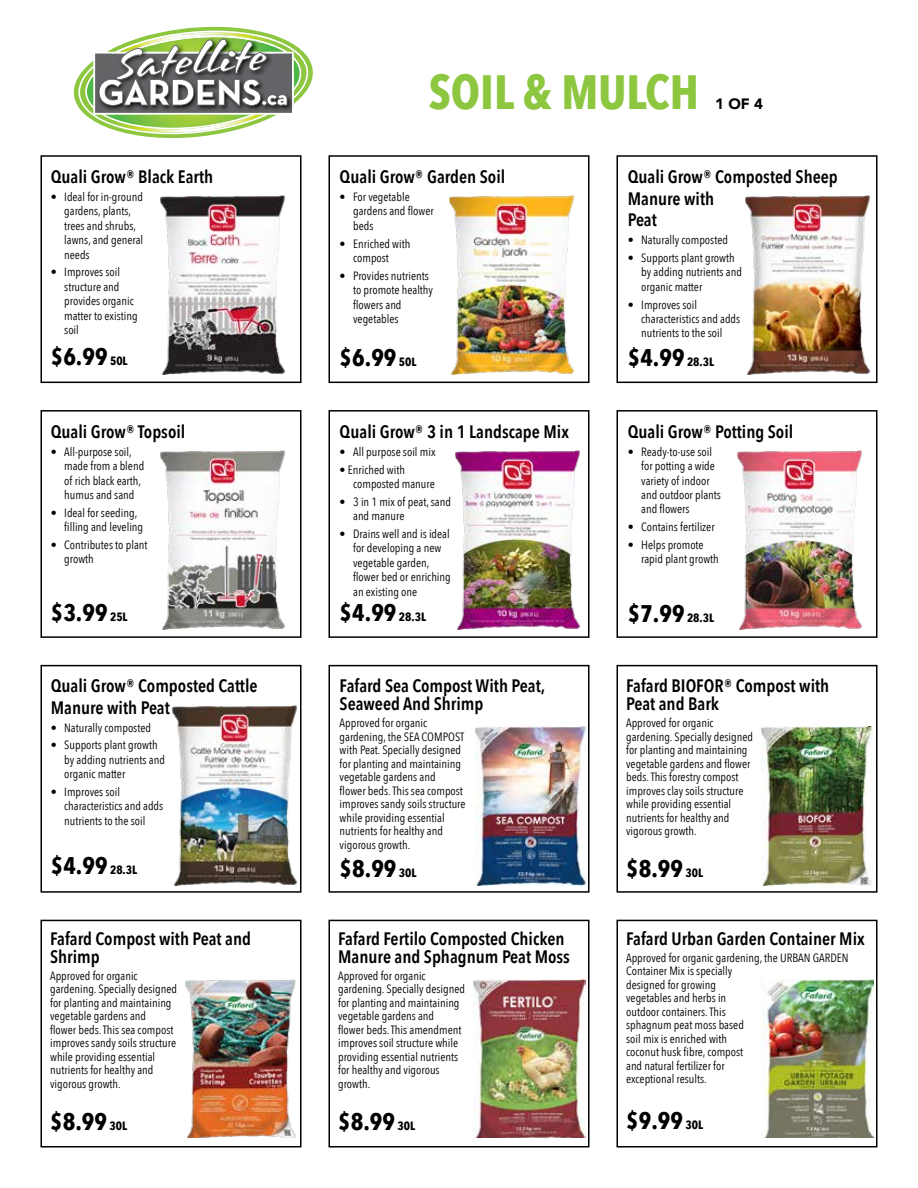
<style>
.page{position:relative;width:918px;height:1188px;background:#fff}
.page>*{position:absolute;margin:0;border:0;box-sizing:border-box;transform-origin:0 0}
.t1{font:700 48px "Avenir Next Condensed";color:#8dc63f}
.t2{font:700 24px "Avenir Next Condensed";color:#000}
.t3{font:600 18px/18px "Avenir Next Condensed";color:#000}
.t4{font:900 15px "Avenir";color:#000}
.t5{font:12px/13.5px "Avenir Next Condensed";color:#000}
.s1{font-size:12px}
</style>
<div class="page">
<svg style="left:73px;top:26px;width:240px;height:112px"></svg>
<div style="left:40px;top:155px;width:262px;height:228px;border:2px solid #000"></div>
<div style="left:40px;top:410px;width:262px;height:228px;border:2px solid #000"></div>
<div style="left:40px;top:665px;width:262px;height:228px;border:2px solid #000"></div>
<div style="left:40px;top:920px;width:262px;height:228px;border:2px solid #000"></div>
<div style="left:328px;top:155px;width:262px;height:228px;border:2px solid #000"></div>
<div style="left:328px;top:410px;width:262px;height:228px;border:2px solid #000"></div>
<div style="left:328px;top:665px;width:262px;height:228px;border:2px solid #000"></div>
<div style="left:328px;top:920px;width:262px;height:228px;border:2px solid #000"></div>
<div style="left:616px;top:155px;width:262px;height:228px;border:2px solid #000"></div>
<div style="left:616px;top:410px;width:262px;height:228px;border:2px solid #000"></div>
<div style="left:616px;top:665px;width:262px;height:228px;border:2px solid #000"></div>
<div style="left:616px;top:920px;width:262px;height:228px;border:2px solid #000"></div>
<img style="left:161px;top:195px;width:125px;height:180px">
<img style="left:161px;top:450px;width:124px;height:180px">
<img style="left:173px;top:706px;width:125px;height:179px">
<img style="left:450px;top:195px;width:124px;height:180px">
<img style="left:456px;top:450px;width:125px;height:180px">
<img style="left:475px;top:727px;width:112px;height:158px">
<img style="left:762px;top:727px;width:112px;height:158px">
<img style="left:762px;top:979px;width:112px;height:159px">
<img style="left:474px;top:979px;width:112px;height:159px">
<img style="left:186px;top:979px;width:110px;height:159px">
<img style="left:746px;top:195px;width:125px;height:180px">
<img style="left:738px;top:450px;width:124px;height:180px">
<h3 class="t3" style="left:51px;top:167px;width:164px">Quali Grow® Black Earth</h3>
<p class="t5" style="left:64px;top:189px;width:80px;line-height:14.4px;text-indent:-14px">• Ideal for in-ground gardens, plants, trees and shrubs, lawns, and general needs</p>
<p class="t5" style="left:64px;top:264px;width:75px;line-height:14.4px;text-indent:-14px">• Improves soil structure and provides organic matter to existing soil</p>
<h2 class="t2" style="left:51px;top:342px;width:78px">$6.99 <span class="s1">50L</span></h2>
<h3 class="t3" style="left:51px;top:422px;width:136px">Quali Grow® Topsoil</h3>
<p class="t5" style="left:64px;top:444px;width:82px;line-height:14.4px;text-indent:-14px">• All-purpose soil, made from a blend of rich black earth, humus and sand</p>
<p class="t5" style="left:64px;top:505px;width:80px;line-height:14.4px;text-indent:-14px">• Ideal for seeding, filling and leveling</p>
<p class="t5" style="left:64px;top:537px;width:85px;line-height:14.4px;text-indent:-14px">• Contributes to plant growth</p>
<h2 class="t2" style="left:51px;top:598px;width:78px">$3.99 <span class="s1">25L</span></h2>
<h3 class="t3" style="left:51px;top:675px;width:208px;line-height:21.6px">Quali Grow® Composted Cattle<br>Manure with Peat</h3>
<p class="t5" style="left:51px;top:720px;width:102px">• Naturally composted</p>
<p class="t5" style="left:64px;top:737px;width:102px;line-height:14.4px;text-indent:-14px">• Supports plant growth by adding nutrients and organic matter</p>
<p class="t5" style="left:64px;top:784px;width:101px;line-height:14.4px;text-indent:-14px">• Improves soil characteristics and adds nutrients to the soil</p>
<h2 class="t2" style="left:51px;top:851px;width:88px">$4.99 <span class="s1">28.3L</span></h2>
<h3 class="t3" style="left:50px;top:929px;width:202px">Fafard Compost with Peat and<br>Shrimp</h3>
<p class="t5" style="left:50px;top:968px;width:128px">Approved for organic gardening. Specially designed for planting and maintaining vegetable gardens and<br>flower beds. This sea compost improves sandy soils structure while providing essential nutrients for healthy and vigorous growth.</p>
<h2 class="t2" style="left:50px;top:1107px;width:78px">$8.99 <span class="s1">30L</span></h2>
<h1 class="t1" style="left:429px;top:63px;width:272px">SOIL &amp; MULCH</h1>
<p class="t4" style="left:715px;top:91px;width:50px">1 OF 4</p>
<h3 class="t3" style="left:340px;top:167px;width:167px">Quali Grow® Garden Soil</h3>
<p class="t5" style="left:353px;top:189px;width:82px;line-height:14.4px;text-indent:-14px">• For vegetable gardens and flower beds</p>
<p class="t5" style="left:353px;top:236px;width:59px;line-height:14.4px;text-indent:-14px">• Enriched with compost</p>
<p class="t5" style="left:353px;top:268px;width:81px;line-height:14.4px;text-indent:-14px">• Provides nutrients to promote healthy flowers and vegetables</p>
<h2 class="t2" style="left:340px;top:343px;width:78px">$6.99 <span class="s1">50L</span></h2>
<h3 class="t3" style="left:340px;top:422px;width:231px">Quali Grow® 3 in 1 Landscape Mix</h3>
<p class="t5" style="left:340px;top:444px;width:97px">• All purpose soil mix</p>
<p class="t5" style="left:353px;top:462px;width:83px;line-height:14.4px;text-indent:-14px">• Enriched with composted manure</p>
<p class="t5" style="left:353px;top:494px;width:99px;line-height:14.4px;text-indent:-14px">• 3 in 1 mix of peat, sand and manure</p>
<p class="t5" style="left:353px;top:526px;width:99px;line-height:14.4px;text-indent:-14px">• Drains well and is ideal for developing a new vegetable garden, flower bed or enriching an existing one</p>
<h2 class="t2" style="left:340px;top:598px;width:88px">$4.99 <span class="s1">28.3L</span></h2>
<h3 class="t3" style="left:340px;top:676px;width:207px">Fafard Sea Compost With Peat,<br>Seaweed And Shrimp</h3>
<p class="t5" style="left:340px;top:716px;width:127px">Approved for organic gardening, the SEA COMPOST with Peat. Specially designed for planting and maintaining vegetable gardens and<br>flower beds. This sea compost improves sandy soils structure while providing essential nutrients for healthy and vigorous growth.</p>
<h2 class="t2" style="left:340px;top:854px;width:78px">$8.99 <span class="s1">30L</span></h2>
<h3 class="t3" style="left:338px;top:929px;width:233px">Fafard Fertilo Composted Chicken<br>Manure and Sphagnum Peat Moss</h3>
<p class="t5" style="left:338px;top:968px;width:128px">Approved for organic gardening. Specially designed for planting and maintaining vegetable gardens and<br>flower beds. This amendment improves soil structure while providing essential nutrients for healthy and vigorous growth.</p>
<h2 class="t2" style="left:338px;top:1107px;width:78px">$8.99 <span class="s1">30L</span></h2>
<h3 class="t3" style="left:628px;top:166px;width:212px;line-height:21.6px">Quali Grow® Composted Sheep<br>Manure with<br>Peat</h3>
<p class="t5" style="left:628px;top:233px;width:102px">• Naturally composted</p>
<p class="t5" style="left:641px;top:250px;width:102px;line-height:14.4px;text-indent:-14px">• Supports plant growth by adding nutrients and organic matter</p>
<p class="t5" style="left:641px;top:297px;width:101px;line-height:14.4px;text-indent:-14px">• Improves soil characteristics and adds nutrients to the soil</p>
<h2 class="t2" style="left:628px;top:343px;width:88px">$4.99 <span class="s1">28.3L</span></h2>
<h3 class="t3" style="left:628px;top:422px;width:167px">Quali Grow® Potting Soil</h3>
<p class="t5" style="left:641px;top:444px;width:81px;line-height:14.4px;text-indent:-14px">• Ready-to-use soil for potting a wide variety of indoor and outdoor plants and flowers</p>
<p class="t5" style="left:628px;top:520px;width:88px">• Contains fertilizer</p>
<p class="t5" style="left:641px;top:537px;width:79px;line-height:14.4px;text-indent:-14px">• Helps promote rapid plant growth</p>
<h2 class="t2" style="left:628px;top:599px;width:88px">$7.99 <span class="s1">28.3L</span></h2>
<h3 class="t3" style="left:626px;top:676px;width:205px">Fafard BIOFOR® Compost with<br>Peat and Bark</h3>
<p class="t5" style="left:626px;top:716px;width:128px">Approved for organic gardening. Specially designed for planting and maintaining vegetable gardens and flower beds. This forestry compost improves clay soils structure while providing essential nutrients for healthy and vigorous growth.</p>
<h2 class="t2" style="left:626px;top:854px;width:78px">$8.99 <span class="s1">30L</span></h2>
<h3 class="t3" style="left:626px;top:929px;width:240px">Fafard Urban Garden Container Mix</h3>
<p class="t5" style="left:626px;top:950px;width:224px">Approved for organic gardening, the URBAN GARDEN<br>Container Mix is specially<br>designed for growing<br>vegetables and herbs in<br>outdoor containers. This<br>sphagnum peat moss based<br>soil mix is enriched with<br>coconut husk fibre, compost<br>and natural fertilizer for<br>exceptional results.</p>
<h2 class="t2" style="left:626px;top:1106px;width:78px">$9.99 <span class="s1">30L</span></h2>
</div>
